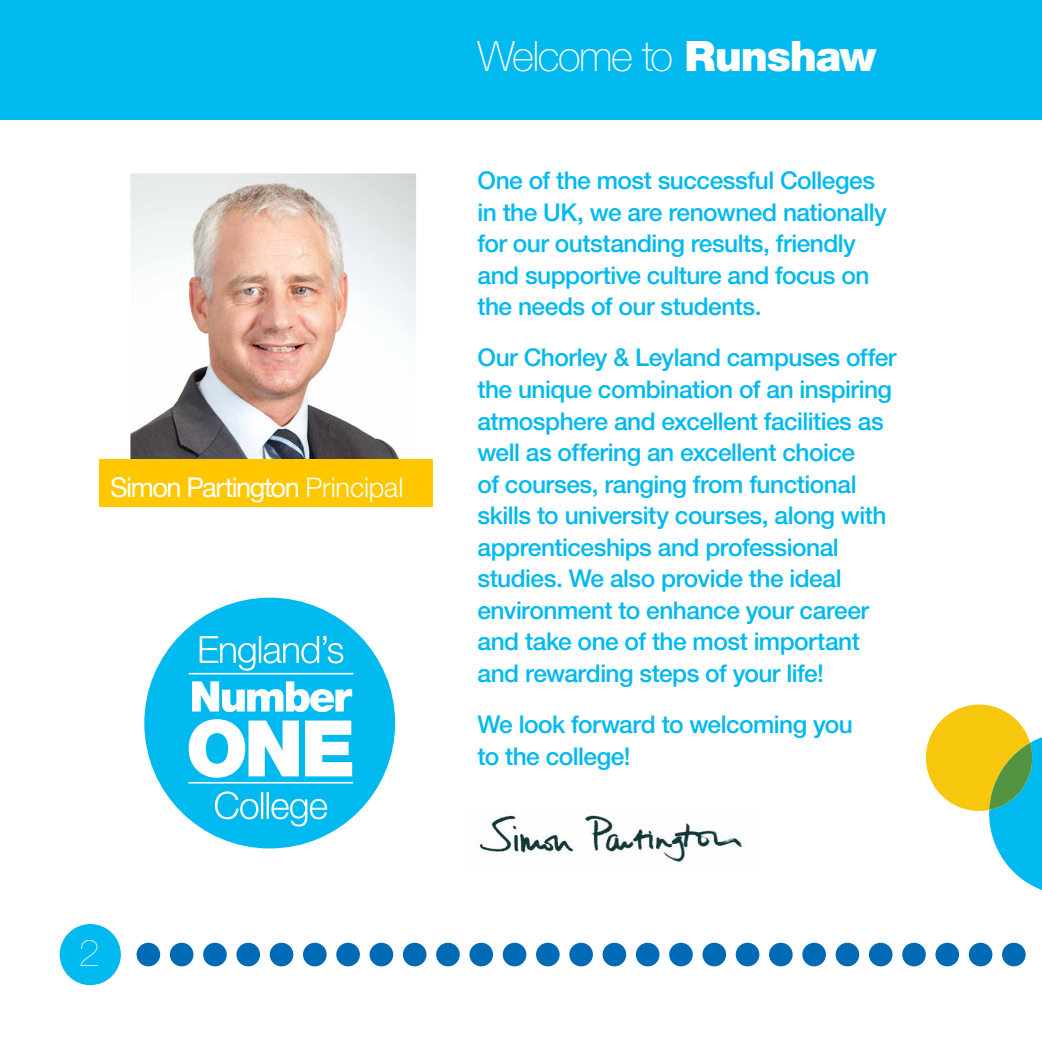
<style>
.page{position:relative;width:1042px;height:1042px;background:#fff}
.page>*{position:absolute;margin:0;border:0;box-sizing:border-box;transform-origin:0 0}
.t1{font:100 42px "Helvetica Neue";letter-spacing:-.04em;color:#fff}
.t2{font:200 37.45px "Helvetica Neue";color:#fff}
.t3{font:27.12px "Helvetica Neue";letter-spacing:-.05em;color:#fff}
.t4{font:500 24.5px/31.5px "Helvetica Neue";letter-spacing:-.02em;color:#00b9ee}
.s1{font-weight:300}
.s2{font-weight:900}
</style>
<div class="page">
<div style="left:0;top:0;width:1042px;height:119px;background:#00b9ee"></div>
<svg style="left:925px;top:704px;width:117px;height:186px"></svg>
<div style="left:137px;top:943px;width:23px;height:23px;background:#006ab5;border-radius:50%"></div>
<div style="left:170px;top:943px;width:23px;height:23px;background:#006ab5;border-radius:50%"></div>
<div style="left:203px;top:943px;width:24px;height:23px;background:#006ab5;border-radius:50%"></div>
<div style="left:236px;top:943px;width:24px;height:23px;background:#006ab5;border-radius:50%"></div>
<div style="left:270px;top:943px;width:23px;height:23px;background:#006ab5;border-radius:50%"></div>
<div style="left:303px;top:943px;width:24px;height:23px;background:#006ab5;border-radius:50%"></div>
<div style="left:336px;top:943px;width:24px;height:23px;background:#006ab5;border-radius:50%"></div>
<div style="left:369px;top:943px;width:24px;height:23px;background:#006ab5;border-radius:50%"></div>
<div style="left:403px;top:943px;width:23px;height:23px;background:#006ab5;border-radius:50%"></div>
<div style="left:436px;top:943px;width:24px;height:23px;background:#006ab5;border-radius:50%"></div>
<div style="left:469px;top:943px;width:24px;height:23px;background:#006ab5;border-radius:50%"></div>
<div style="left:503px;top:943px;width:23px;height:23px;background:#006ab5;border-radius:50%"></div>
<div style="left:536px;top:943px;width:24px;height:23px;background:#006ab5;border-radius:50%"></div>
<div style="left:569px;top:943px;width:24px;height:23px;background:#006ab5;border-radius:50%"></div>
<div style="left:602px;top:943px;width:24px;height:23px;background:#006ab5;border-radius:50%"></div>
<div style="left:636px;top:943px;width:23px;height:23px;background:#006ab5;border-radius:50%"></div>
<div style="left:669px;top:943px;width:24px;height:23px;background:#006ab5;border-radius:50%"></div>
<div style="left:702px;top:943px;width:24px;height:23px;background:#006ab5;border-radius:50%"></div>
<div style="left:736px;top:943px;width:23px;height:23px;background:#006ab5;border-radius:50%"></div>
<div style="left:769px;top:943px;width:23px;height:23px;background:#006ab5;border-radius:50%"></div>
<div style="left:802px;top:943px;width:24px;height:23px;background:#006ab5;border-radius:50%"></div>
<div style="left:835px;top:943px;width:24px;height:23px;background:#006ab5;border-radius:50%"></div>
<div style="left:869px;top:943px;width:23px;height:23px;background:#006ab5;border-radius:50%"></div>
<div style="left:902px;top:943px;width:24px;height:23px;background:#006ab5;border-radius:50%"></div>
<div style="left:935px;top:943px;width:24px;height:23px;background:#006ab5;border-radius:50%"></div>
<div style="left:969px;top:943px;width:23px;height:23px;background:#006ab5;border-radius:50%"></div>
<div style="left:1002px;top:943px;width:23px;height:23px;background:#006ab5;border-radius:50%"></div>
<img style="left:132px;top:175px;width:283px;height:284px">
<div style="left:127px;top:170px;width:293px;height:326px;border:4px solid #fff"></div>
<div style="left:99px;top:459px;width:334px;height:47px;background:#fec700"></div>
<img style="left:477px;top:814px;width:266px;height:50px">
<div style="left:60px;top:924px;width:61px;height:61px;background:#00b9ee;border-radius:50%"></div>
<div style="left:144px;top:598px;width:251px;height:250px;background:#00b9ee;border-radius:50%"></div>
<hr style="left:188px;top:782px;width:165px;height:1px;background:#fff">
<hr style="left:189px;top:673px;width:164px;height:1px;background:#fff">
<svg style="left:215px;top:791px;width:112px;height:35px"></svg>
<svg style="left:189px;top:719px;width:163px;height:59px"></svg>
<svg style="left:192px;top:681px;width:160px;height:31px"></svg>
<svg style="left:200px;top:636px;width:143px;height:34px"></svg>
<p class="t3" style="left:110px;top:468px;width:295px">Simon Partington <span class="s1">Principal</span></p>
<h2 class="t2" style="left:79px;top:931px;width:22px">2</h2>
<h1 class="t1" style="left:477px;top:33px;width:400px">Welcome to <span class="s2">Runshaw</span></h1>
<p class="t4" style="left:477px;top:164px;width:411px">One of the most successful Colleges in the UK, we are renowned nationally for our outstanding results, friendly and supportive culture and focus on the needs of our students.</p>
<p class="t4" style="left:477px;top:342px;width:420px">Our Chorley &amp; Leyland campuses offer the unique combination of an inspiring atmosphere and excellent facilities as well as offering an excellent choice<br>of courses, ranging from functional skills to university courses, along with apprenticeships and professional studies. We also provide the ideal environment to enhance your career and take one of the most important and rewarding steps of your life!</p>
<p class="t4" style="left:477px;top:708px;width:377px">We look forward to welcoming you to the college!</p>
</div>
